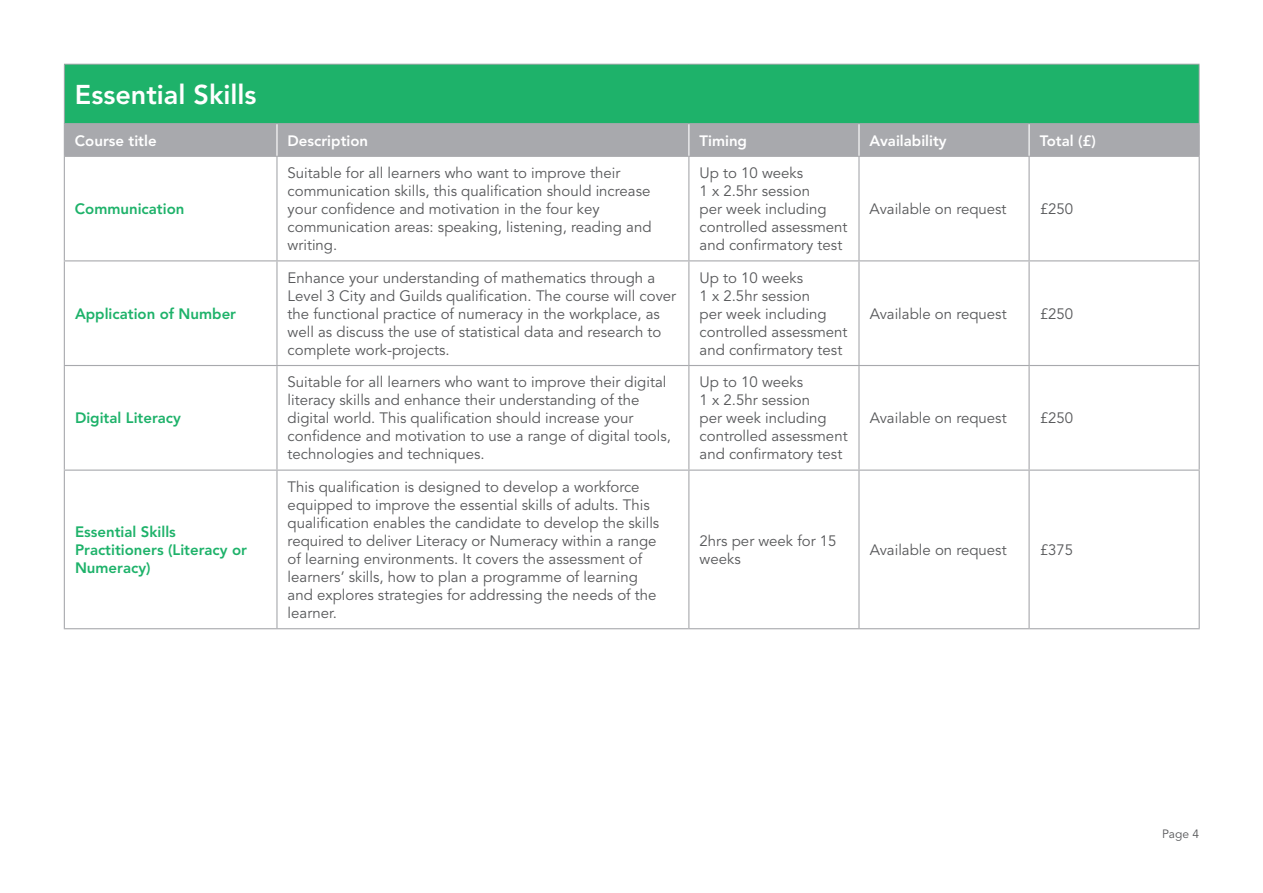
<style>
.page{position:relative;width:1263px;height:893px;background:#fff}
.page>*{position:absolute;margin:0;border:0;box-sizing:border-box;transform-origin:0 0}
.t1{font:800 27px "Avenir LT Std";color:#fff}
.t2{font:15px/18px "Avenir LT Std";color:#57585a}
.t3{font:800 15px/18px "Avenir LT Std";color:#1eb26a}
.t4{font:800 15px "Avenir LT Std";color:#fff}
.t5{font:12px "Avenir LT Std";color:#57585a}
</style>
<div class="page">
<div style="left:64px;top:64px;width:1135px;height:60px;background:#1eb26a"></div>
<div style="left:65px;top:124px;width:1133px;height:32px;background:#a8a9ad"></div>
<hr style="left:64px;top:64px;width:213px;height:1px;background:#a8a9ad">
<hr style="left:64px;top:65px;width:1px;height:58px;background:#a8a9ad">
<hr style="left:277px;top:64px;width:412px;height:1px;background:#a8a9ad">
<hr style="left:689px;top:64px;width:170px;height:1px;background:#a8a9ad">
<hr style="left:859px;top:64px;width:170px;height:1px;background:#a8a9ad">
<hr style="left:1029px;top:64px;width:170px;height:1px;background:#a8a9ad">
<hr style="left:1199px;top:65px;width:1px;height:58px;background:#a8a9ad">
<hr style="left:64px;top:123px;width:213px;height:1px;background:#a8a9ad">
<hr style="left:64px;top:124px;width:1px;height:32px;background:#a8a9ad">
<hr style="left:277px;top:123px;width:412px;height:1px;background:#a8a9ad">
<hr style="left:689px;top:123px;width:170px;height:1px;background:#a8a9ad">
<hr style="left:859px;top:123px;width:170px;height:1px;background:#a8a9ad">
<hr style="left:1029px;top:123px;width:171px;height:1px;background:#a8a9ad">
<hr style="left:1198px;top:124px;width:2px;height:32px;background:#a8a9ad">
<hr style="left:64px;top:156px;width:213px;height:1px;background:#a8a9ad">
<hr style="left:64px;top:157px;width:1px;height:103px;background:#a8a9ad">
<hr style="left:277px;top:156px;width:412px;height:1px;background:#a8a9ad">
<hr style="left:276px;top:157px;width:2px;height:103px;background:#a8a9ad">
<hr style="left:689px;top:156px;width:170px;height:1px;background:#a8a9ad">
<hr style="left:688px;top:157px;width:1px;height:103px;background:#a8a9ad">
<hr style="left:859px;top:156px;width:170px;height:1px;background:#a8a9ad">
<hr style="left:858px;top:157px;width:1px;height:103px;background:#a8a9ad">
<hr style="left:1029px;top:156px;width:171px;height:1px;background:#a8a9ad">
<hr style="left:1028px;top:157px;width:2px;height:103px;background:#a8a9ad">
<hr style="left:1198px;top:157px;width:2px;height:103px;background:#a8a9ad">
<hr style="left:64px;top:261px;width:1px;height:104px;background:#a8a9ad">
<hr style="left:276px;top:261px;width:2px;height:104px;background:#a8a9ad">
<hr style="left:688px;top:261px;width:1px;height:104px;background:#a8a9ad">
<hr style="left:859px;top:260px;width:170px;height:1px;background:#a8a9ad">
<hr style="left:858px;top:261px;width:1px;height:104px;background:#a8a9ad">
<hr style="left:1029px;top:260px;width:171px;height:1px;background:#a8a9ad">
<hr style="left:1028px;top:261px;width:2px;height:104px;background:#a8a9ad">
<hr style="left:1198px;top:261px;width:2px;height:104px;background:#a8a9ad">
<hr style="left:64px;top:366px;width:1px;height:104px;background:#a8a9ad">
<hr style="left:276px;top:366px;width:2px;height:104px;background:#a8a9ad">
<hr style="left:688px;top:366px;width:1px;height:104px;background:#a8a9ad">
<hr style="left:859px;top:365px;width:170px;height:1px;background:#a8a9ad">
<hr style="left:858px;top:366px;width:1px;height:104px;background:#a8a9ad">
<hr style="left:1029px;top:365px;width:171px;height:1px;background:#a8a9ad">
<hr style="left:1028px;top:366px;width:2px;height:104px;background:#a8a9ad">
<hr style="left:1198px;top:366px;width:2px;height:104px;background:#a8a9ad">
<hr style="left:64px;top:471px;width:1px;height:157px;background:#a8a9ad">
<hr style="left:276px;top:471px;width:2px;height:157px;background:#a8a9ad">
<hr style="left:688px;top:471px;width:1px;height:157px;background:#a8a9ad">
<hr style="left:859px;top:470px;width:170px;height:1px;background:#a8a9ad">
<hr style="left:858px;top:471px;width:1px;height:157px;background:#a8a9ad">
<hr style="left:1029px;top:470px;width:171px;height:1px;background:#a8a9ad">
<hr style="left:1028px;top:471px;width:2px;height:157px;background:#a8a9ad">
<hr style="left:1198px;top:471px;width:2px;height:157px;background:#a8a9ad">
<hr style="left:276px;top:124px;width:2px;height:32px;background:#fff">
<hr style="left:688px;top:124px;width:1px;height:32px;background:#fff">
<hr style="left:858px;top:124px;width:1px;height:32px;background:#fff">
<hr style="left:1028px;top:124px;width:2px;height:32px;background:#fff">
<hr style="left:64px;top:260px;width:213px;height:1px;background:#a8a9ad">
<hr style="left:277px;top:260px;width:412px;height:1px;background:#a8a9ad">
<hr style="left:689px;top:260px;width:170px;height:1px;background:#a8a9ad">
<hr style="left:64px;top:365px;width:213px;height:1px;background:#a8a9ad">
<hr style="left:277px;top:365px;width:412px;height:1px;background:#a8a9ad">
<hr style="left:689px;top:365px;width:170px;height:1px;background:#a8a9ad">
<hr style="left:64px;top:470px;width:213px;height:1px;background:#a8a9ad">
<hr style="left:277px;top:470px;width:412px;height:1px;background:#a8a9ad">
<hr style="left:689px;top:470px;width:170px;height:1px;background:#a8a9ad">
<hr style="left:64px;top:628px;width:213px;height:1px;background:#a8a9ad">
<hr style="left:277px;top:628px;width:412px;height:1px;background:#a8a9ad">
<hr style="left:689px;top:628px;width:170px;height:1px;background:#a8a9ad">
<hr style="left:859px;top:628px;width:170px;height:1px;background:#a8a9ad">
<hr style="left:1029px;top:628px;width:171px;height:1px;background:#a8a9ad">
<h1 class="t1" style="left:75px;top:79px;width:183px">Essential Skills</h1>
<p class="t4" style="left:75px;top:132px;width:83px">Course title</p>
<p class="t4" style="left:288px;top:132px;width:82px">Description</p>
<p class="t4" style="left:699px;top:132px;width:49px">Timing</p>
<p class="t4" style="left:870px;top:132px;width:79px">Availability</p>
<p class="t4" style="left:1040px;top:132px;width:58px">Total (£)</p>
<p class="t3" style="left:75px;top:200px;width:111px">Communication</p>
<p class="t2" style="left:288px;top:165px;width:365px">Suitable for all learners who want to improve their communication skills, this qualification should increase your confidence and motivation in the four key communication areas: speaking, listening, reading and writing.</p>
<p class="t2" style="left:699px;top:165px;width:150px">Up to 10 weeks<br>1 x 2.5hr session<br>per week including controlled assessment and confirmatory test</p>
<p class="t2" style="left:870px;top:201px;width:138px">Available on request</p>
<p class="t2" style="left:1040px;top:201px;width:35px">£250</p>
<p class="t3" style="left:75px;top:305px;width:163px">Application of Number</p>
<p class="t2" style="left:288px;top:269px;width:390px">Enhance your understanding of mathematics through a Level 3 City and Guilds qualification. The course will cover the functional practice of numeracy in the workplace, as well as discuss the use of statistical data and research to complete work-projects.</p>
<p class="t2" style="left:699px;top:269px;width:150px">Up to 10 weeks<br>1 x 2.5hr session<br>per week including controlled assessment and confirmatory test</p>
<p class="t2" style="left:870px;top:305px;width:138px">Available on request</p>
<p class="t2" style="left:1040px;top:305px;width:35px">£250</p>
<p class="t3" style="left:75px;top:409px;width:107px">Digital Literacy</p>
<p class="t2" style="left:288px;top:374px;width:385px">Suitable for all learners who want to improve their digital literacy skills and enhance their understanding of the digital world. This qualification should increase your confidence and motivation to use a range of digital tools, technologies and techniques.</p>
<p class="t2" style="left:699px;top:374px;width:150px">Up to 10 weeks<br>1 x 2.5hr session<br>per week including controlled assessment and confirmatory test</p>
<p class="t2" style="left:870px;top:410px;width:138px">Available on request</p>
<p class="t2" style="left:1040px;top:410px;width:35px">£250</p>
<p class="t3" style="left:75px;top:523px;width:173px">Essential Skills<br>Practitioners (Literacy or<br>Numeracy)</p>
<p class="t2" style="left:288px;top:478px;width:373px">This qualification is designed to develop a workforce equipped to improve the essential skills of adults. This qualification enables the candidate to develop the skills required to deliver Literacy or Numeracy within a range of learning environments. It covers the assessment of learners’ skills, how to plan a programme of learning and explores strategies for addressing the needs of the learner.</p>
<p class="t2" style="left:700px;top:532px;width:138px">2hrs per week for 15 weeks</p>
<p class="t2" style="left:870px;top:541px;width:138px">Available on request</p>
<p class="t2" style="left:1040px;top:541px;width:35px">£375</p>
<p class="t5" style="left:1162px;top:827px;width:39px">Page 4</p>
</div>
